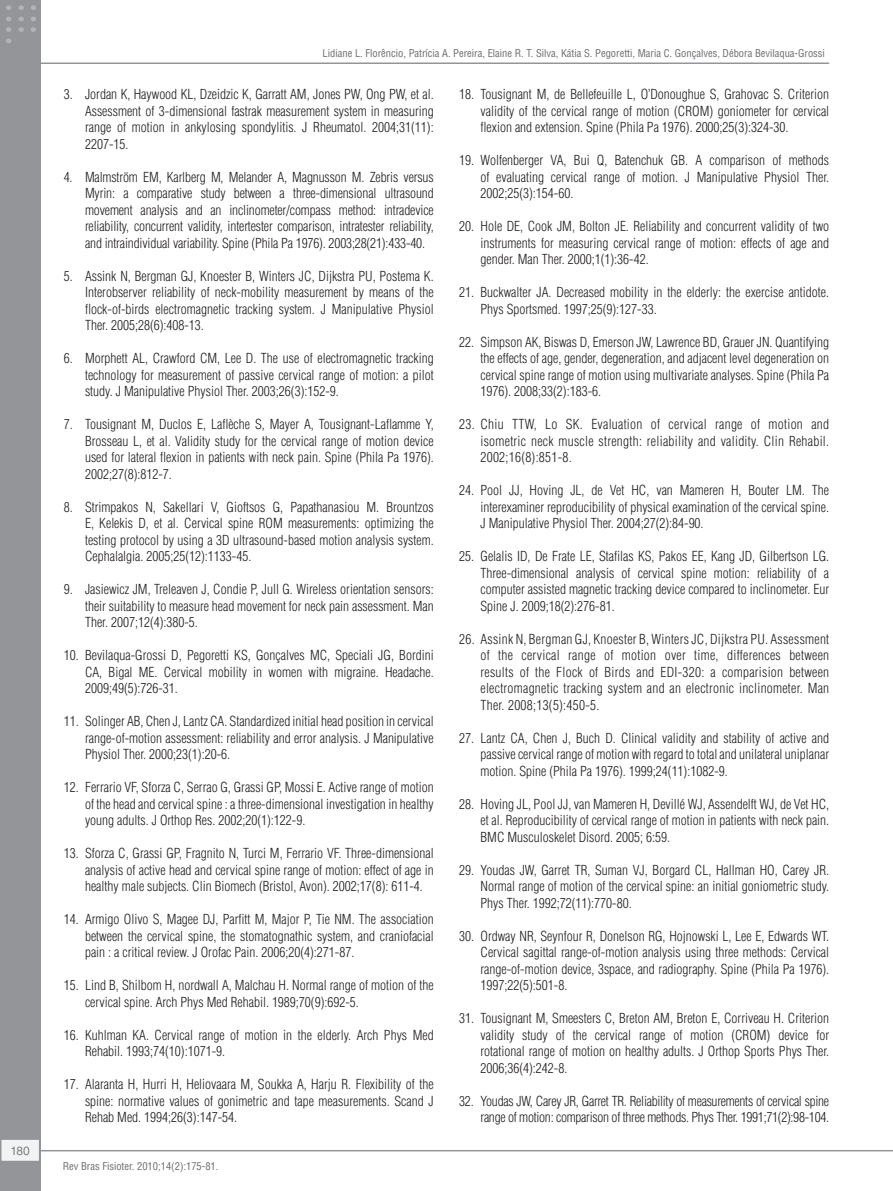
<style>
.page{position:relative;width:893px;height:1191px;background:#fff}
.page>*{position:absolute;margin:0;border:0;box-sizing:border-box;transform-origin:0 0}
.z05_4_referencias{font:300 condensed 13.5px/16.5px "Helvetica LT Std";color:#231f20;text-align:justify}
.z05_4_referencias-2{font:300 condensed 13.5px/16.5px "Helvetica LT Std";letter-spacing:-.02em;color:#231f20;text-align:right}
.t1{font:12px "Helvetica LT Std";color:#808285}
.t2{font:condensed 10.5px "Helvetica LT Std";color:#6c6d70}
</style>
<div class="page">
<hr style="left:14px;top:1150px;width:879px;height:1px;background:#939598">
<hr style="left:13px;top:62px;width:816px;height:2px;background:#939598">
<div style="left:0;top:0;width:40px;height:1191px;background:#939598"></div>
<div style="left:1px;top:1139px;width:39px;height:22px;background:#f2f3f4"></div>
<div style="left:0;top:1138px;width:40px;height:24px;border:2px solid #939598"></div>
<svg style="left:6px;top:39px;width:5px;height:4px"></svg>
<svg style="left:6px;top:27px;width:5px;height:5px"></svg>
<svg style="left:6px;top:17px;width:5px;height:4px"></svg>
<svg style="left:6px;top:5px;width:5px;height:5px"></svg>
<svg style="left:19px;top:27px;width:5px;height:5px"></svg>
<svg style="left:19px;top:17px;width:5px;height:4px"></svg>
<svg style="left:19px;top:5px;width:5px;height:5px"></svg>
<svg style="left:31px;top:27px;width:5px;height:5px"></svg>
<svg style="left:31px;top:17px;width:5px;height:4px"></svg>
<svg style="left:31px;top:5px;width:5px;height:5px"></svg>
<p class="t1" style="left:10px;top:1143px;width:21px">180</p>
<p class="t2" style="left:323px;top:46px;width:504px">Lidiane L. Florêncio, Patrícia A. Pereira, Elaine R. T. Silva, Kátia S. Pegoretti, Maria C. Gonçalves, Débora Bevilaqua-Grossi</p>
<p class="z05_4_referencias" style="left:85px;top:86px;width:350px;text-indent:-21px">3. Jordan K, Haywood KL, Dzeidzic K, Garratt Am, Jones PW, Ong PW, et al.<br>Assessment of 3-dimensional fastrak measurement system in measuring range of motion in ankylosing spondylitis. J Rheumatol. 2004;31(11):<br>2207-15.</p>
<p class="z05_4_referencias" style="left:85px;top:168px;width:350px;text-indent:-21px">4. Malmström EM, Karlberg M, Melander A, Magnusson M. Zebris versus Myrin: a comparative study between a three-dimensional ultrasound movement analysis and an inclinometer/compass method: intradevice reliability, concurrent validity, intertester comparison, intratester reliability, and intraindividual variability. Spine (Phila Pa 1976). 2003;28(21):433-40.</p>
<p class="z05_4_referencias" style="left:85px;top:267px;width:350px;text-indent:-21px">5. Assink N, Bergman GJ, Knoester B, Winters JC, Dijkstra PU, Postema K.<br>Interobserver reliability of neck-mobility measurement by means of the flock-of-birds electromagnetic tracking system. J Manipulative Physiol Ther. 2005;28(6):408-13.</p>
<p class="z05_4_referencias" style="left:85px;top:350px;width:350px;text-indent:-21px">6. Morphett AL, Crawford CM, Lee D. The use of electromagnetic tracking technology for measurement of passive cervical range of motion: a pilot study. J Manipulative Physiol Ther. 2003;26(3):152-9.</p>
<p class="z05_4_referencias" style="left:85px;top:416px;width:350px;text-indent:-21px">7. Tousignant M, Duclos E, Laflèche S, Mayer A, Tousignant-Laflamme Y, Brosseau L, et al. Validity study for the cervical range of motion device used for lateral flexion in patients with neck pain. Spine (Phila Pa 1976).<br>2002;27(8):812-7.</p>
<p class="z05_4_referencias" style="left:85px;top:498px;width:350px;text-indent:-21px">8. Strimpakos N, Sakellari V, Gioftsos G, Papathanasiou M. Brountzos E, Kelekis D, et al. Cervical spine ROM measurements: optimizing the testing protocol by using a 3D ultrasound-based motion analysis system.<br>Cephalalgia. 2005;25(12):1133-45.</p>
<p class="z05_4_referencias" style="left:85px;top:581px;width:350px;text-indent:-21px">9. Jasiewicz JM, Treleaven J, Condie P, Jull G. Wireless orientation sensors: their suitability to measure head movement for neck pain assessment. Man Ther. 2007;12(4):380-5.</p>
<p class="z05_4_referencias" style="left:85px;top:647px;width:350px;text-indent:-21px">10. Bevilaqua-Grossi D, Pegoretti KS, Gonçalves MC, Speciali JG, Bordini CA, Bigal ME. Cervical mobility in women with migraine. Headache.<br>2009;49(5):726-31.</p>
<p class="z05_4_referencias" style="left:85px;top:713px;width:350px;text-indent:-21px">11. Solinger AB, Chen J, Lantz CA. Standardized initial head position in cervical range-of-motion assessment: reliability and error analysis. J Manipulative Physiol Ther. 2000;23(1):20-6.</p>
<p class="z05_4_referencias" style="left:85px;top:779px;width:350px;text-indent:-21px">12. Ferrario VF, Sforza C, Serrao G, Grassi GP, Mossi E. Active range of motion of the head and cervical spine : a three-dimensional investigation in healthy young adults. J Orthop Res. 2002;20(1):122-9.</p>
<p class="z05_4_referencias" style="left:85px;top:845px;width:350px;text-indent:-21px">13. Sforza C, Grassi GP, Fragnito N, Turci M, Ferrario VF. Three-dimensional analysis of active head and cervical spine range of motion: effect of age in healthy male subjects. Clin Biomech (Bristol, Avon). 2002;17(8): 611-4.</p>
<p class="z05_4_referencias" style="left:85px;top:911px;width:350px;text-indent:-21px">14. Armigo Olivo S, Magee DJ, Parfitt M, Major P, Tie NM. The association between the cervical spine, the stomatognathic system, and craniofacial pain : a critical review. J Orofac Pain. 2006;20(4):271-87.</p>
<p class="z05_4_referencias" style="left:85px;top:977px;width:350px;text-indent:-21px">15. Lind B, Shilbom H, nordwall A, Malchau H. Normal range of motion of the cervical spine. Arch Phys Med Rehabil. 1989;70(9):692-5.</p>
<p class="z05_4_referencias" style="left:85px;top:1026px;width:350px;text-indent:-21px">16. Kuhlman KA. Cervical range of motion in the elderly. Arch Phys Med<br>Rehabil. 1993;74(10):1071-9.</p>
<p class="z05_4_referencias" style="left:85px;top:1076px;width:350px;text-indent:-21px">17. Alaranta H, Hurri H, Heliovaara M, Soukka A, Harju R. Flexibility of the spine: normative values of gonimetric and tape measurements. Scand J Rehab Med. 1994;26(3):147-54.</p>
<p class="t2" style="left:63px;top:1160px;width:157px">Rev Bras Fisioter. 2010;14(2):175-81.</p>
<p class="z05_4_referencias" style="left:480px;top:86px;width:350px;text-indent:-21px">18. Tousignant M, de Bellefeuille L, O’Donoughue S, Grahovac S. Criterion validity of the cervical range of motion (CROM) goniometer for cervical flexion and extension. Spine (Phila Pa 1976). 2000;25(3):324-30.</p>
<p class="z05_4_referencias" style="left:480px;top:152px;width:350px;text-indent:-21px">19. Wolfenberger VA, Bui Q, Batenchuk GB. A comparison of methods of evaluating cervical range of motion. J Manipulative Physiol Ther.<br>2002;25(3):154-60.</p>
<p class="z05_4_referencias" style="left:480px;top:218px;width:350px;text-indent:-21px">20. Hole DE, Cook JM, Bolton JE. Reliability and concurrent validity of two instruments for measuring cervical range of motion: effects of age and gender. Man Ther. 2000;1(1):36-42.</p>
<p class="z05_4_referencias" style="left:480px;top:284px;width:350px;text-indent:-21px">21. Buckwalter JA. Decreased mobility in the elderly: the exercise antidote.<br>Phys Sportsmed. 1997;25(9):127-33.</p>
<p class="z05_4_referencias" style="left:480px;top:333px;width:350px;text-indent:-21px">22. Simpson AK, Biswas D, Emerson JW, Lawrence BD, Grauer JN. Quantifying the effects of age, gender, degeneration, and adjacent level degeneration on cervical spine range of motion using multivariate analyses. Spine (Phila Pa 1976). 2008;33(2):183-6.</p>
<p class="z05_4_referencias" style="left:480px;top:416px;width:350px;text-indent:-21px">23. Chiu TTW, Lo SK. Evaluation of cervical range of motion and isometric neck muscle strength: reliability and validity. Clin Rehabil.<br>2002;16(8):851-8.</p>
<p class="z05_4_referencias" style="left:480px;top:482px;width:350px;text-indent:-21px">24. Pool JJ, Hoving JL, de Vet HC, van Mameren H, Bouter LM. The interexaminer reproducibility of physical examination of the cervical spine.<br>J Manipulative Physiol Ther. 2004;27(2):84-90.</p>
<p class="z05_4_referencias" style="left:480px;top:548px;width:350px;text-indent:-21px">25. Gelalis ID, De Frate LE, Stafilas KS, Pakos EE, Kang JD, Gilbertson LG.<br>Three-dimensional analysis of cervical spine motion: reliability of a computer assisted magnetic tracking device compared to inclinometer. Eur Spine J. 2009;18(2):276-81.</p>
<p class="z05_4_referencias" style="left:480px;top:630px;width:350px;text-indent:-21px">26. Assink N, Bergman GJ, Knoester B, Winters JC, Dijkstra PU. Assessment of the cervical range of motion over time, differences between results of the Flock of Birds and EDI-320: a comparision between electromagnetic tracking system and an electronic inclinometer. Man Ther. 2008;13(5):450-5.</p>
<p class="z05_4_referencias" style="left:480px;top:729px;width:350px;text-indent:-21px">27. Lantz CA, Chen J, Buch D. Clinical validity and stability of active and passive cervical range of motion with regard to total and unilateral uniplanar motion. Spine (Phila Pa 1976). 1999;24(11):1082-9.</p>
<p class="z05_4_referencias" style="left:480px;top:795px;width:350px;text-indent:-21px">28. Hoving JL, Pool JJ, van Mameren H, Devillé WJ, Assendelft WJ, de Vet HC, et al. Reproducibility of cervical range of motion in patients with neck pain.<br>BMC Musculoskelet Disord. 2005; 6:59.</p>
<p class="z05_4_referencias" style="left:480px;top:861px;width:350px;text-indent:-21px">29. Youdas JW, Garret TR, Suman VJ, Borgard CL, Hallman HO, Carey JR.<br>Normal range of motion of the cervical spine: an initial goniometric study.<br>Phys Ther. 1992;72(11):770-80.</p>
<p class="z05_4_referencias" style="left:480px;top:927px;width:350px;text-indent:-21px">30. Ordway NR, Seynfour R, Donelson RG, Hojnowski L, Lee E, Edwards WT.<br>Cervical sagittal range-of-motion analysis using three methods: Cervical range-of-motion device, 3space, and radiography. Spine (Phila Pa 1976).<br>1997;22(5):501-8.</p>
<p class="z05_4_referencias" style="left:480px;top:1010px;width:350px;text-indent:-21px">31. Tousignant M, Smeesters C, Breton AM, Breton E, Corriveau H. Criterion validity study of the cervical range of motion (CROM) device for rotational range of motion on healthy adults. J Orthop Sports Phys Ther.<br>2006;36(4):242-8.</p>
<p class="z05_4_referencias-2" style="left:459px;top:1092px;width:371px">32. Youdas JW, Carey JR, Garret TR. Reliability of measurements of cervical spine range of motion: comparison of three methods. Phys Ther. 1991;71(2):98-104.</p>
</div>
